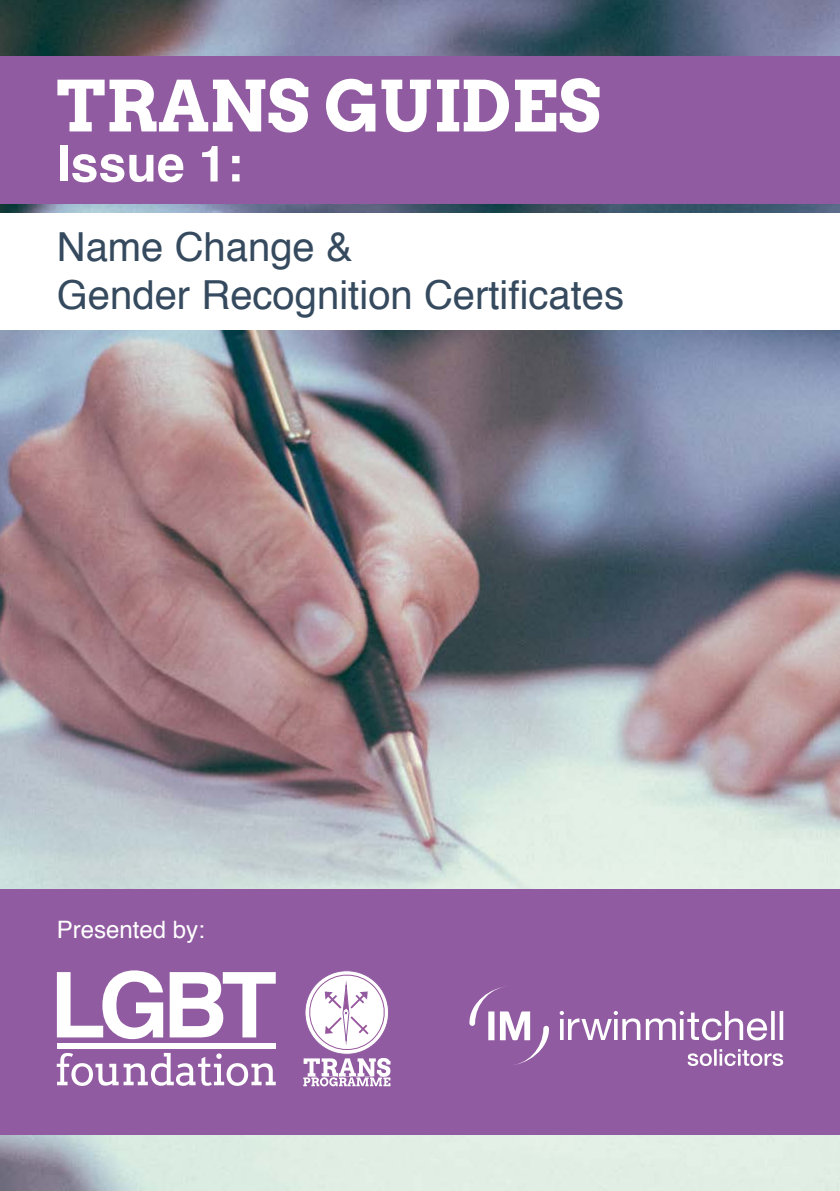
<style>
.page{position:relative;width:840px;height:1191px;background:#fff}
.page>*{position:absolute;margin:0;border:0;box-sizing:border-box;transform-origin:0 0}
.t1{font:700 70px "Arvo";color:#fff}
.t2{font:700 50px "Helvetica";color:#fff}
.t3{font:40px/48px "Helvetica";color:#354a5e}
.t4{font:24px "Helvetica";color:#fff}
</style>
<div class="page">
<img style="left:0;top:0;width:839px;height:1191px">
<div style="left:0;top:57px;width:839px;height:147px;background:#915ba1"></div>
<div style="left:0;top:889px;width:839px;height:245px;background:#915ba1"></div>
<svg style="left:687px;top:1049px;width:95px;height:17px"></svg>
<svg style="left:469px;top:987px;width:79px;height:78px"></svg>
<svg style="left:559px;top:1011px;width:223px;height:29px"></svg>
<div style="left:93px;top:1042px;width:37px;height:6px;background:#fff"></div>
<div style="left:57px;top:1042px;width:36px;height:6px;background:#fff"></div>
<div style="left:130px;top:1042px;width:36px;height:6px;background:#fff"></div>
<div style="left:166px;top:1042px;width:37px;height:6px;background:#fff"></div>
<div style="left:203px;top:1042px;width:36px;height:6px;background:#fff"></div>
<div style="left:239px;top:1042px;width:36px;height:6px;background:#fff"></div>
<svg style="left:57px;top:970px;width:106px;height:69px"></svg>
<svg style="left:169px;top:972px;width:106px;height:65px"></svg>
<svg style="left:57px;top:1053px;width:218px;height:33px"></svg>
<svg style="left:303px;top:971px;width:87px;height:115px"></svg>
<div style="left:0;top:213px;width:839px;height:116px;background:#fff"></div>
<h1 class="t1" style="left:57px;top:62px;width:545px">TRANS GUIDES</h1>
<p class="t2" style="left:57px;top:123px;width:188px">Issue 1:</p>
<p class="t3" style="left:57px;top:224px;width:568px">Name Change &amp;<br>Gender Recognition Certificates</p>
<p class="t4" style="left:57px;top:911px;width:150px">Presented by:</p>
</div>
